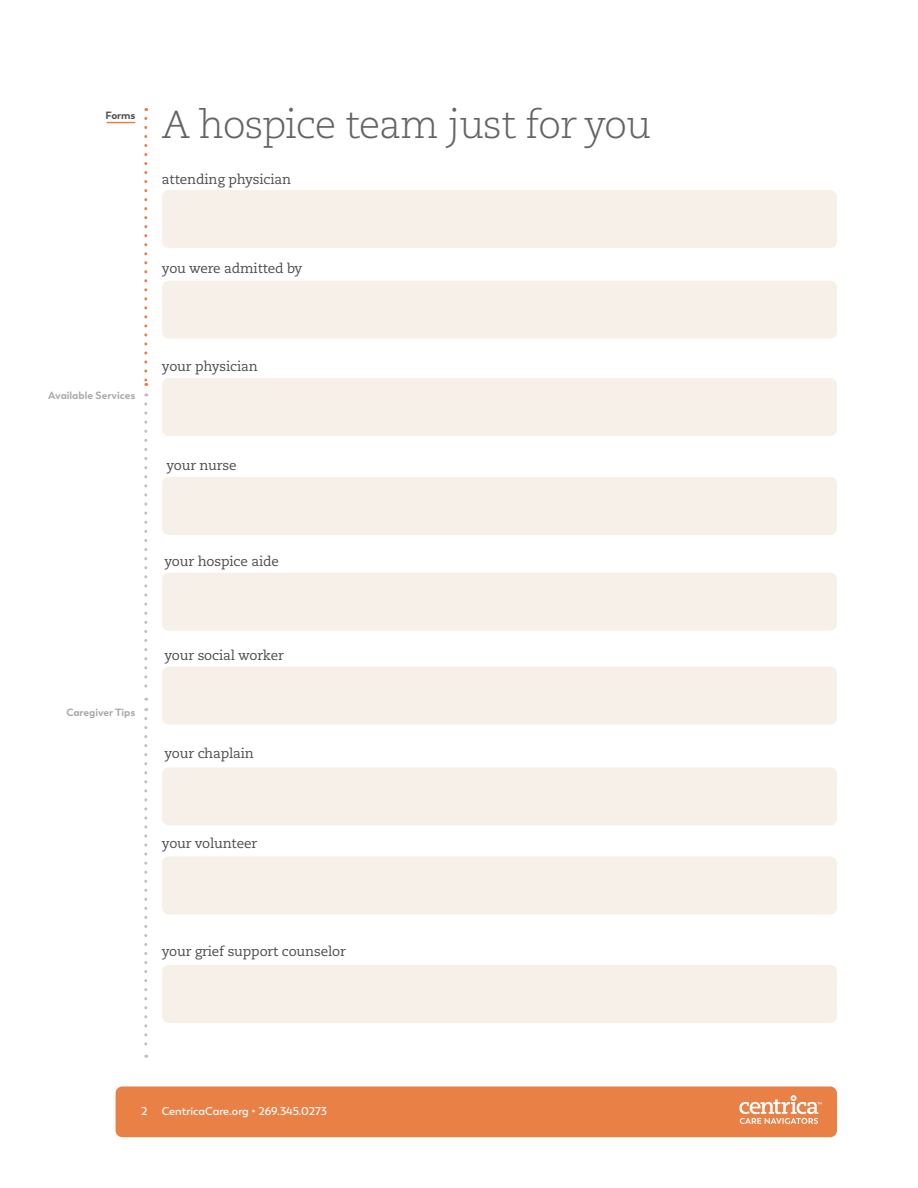
<style>
.page{position:relative;width:918px;height:1188px;background:#fff}
.page>*{position:absolute;margin:0;border:0;box-sizing:border-box;transform-origin:0 0}
.t1{font:300 39px "Caecilia LT Pro 45";letter-spacing:-.025em;color:#636466}
.t2{font:13.5px "Caecilia LT Pro 55 Roman";letter-spacing:-.01em;color:#4d4d4f}
.t3{font:600 11.25px "Boston";color:#fff}
.t4{font:700 10.5px "Boston";color:#a7a9ac}
.t5{font:700 10.5px "Boston";letter-spacing:-.01em;color:#4d4d4f}
</style>
<div class="page">
<div style="left:116px;top:1086px;width:721px;height:51px;background:#e98147;border-radius:7px"></div>
<svg style="left:144px;top:118px;width:3px;height:268px"></svg>
<svg style="left:144px;top:404px;width:3px;height:297px"></svg>
<svg style="left:144px;top:718px;width:3px;height:340px"></svg>
<svg style="left:739px;top:1095px;width:83px;height:29px"></svg>
<svg style="left:107px;top:122px;width:28px;height:1px"></svg>
<div style="left:162px;top:856px;width:675px;height:58px;background:#f7f0e8;border-radius:7px"></div>
<div style="left:162px;top:965px;width:675px;height:58px;background:#f7f0e8;border-radius:7px"></div>
<div style="left:162px;top:190px;width:675px;height:58px;background:#f7f0e8;border-radius:7px"></div>
<div style="left:162px;top:281px;width:675px;height:58px;background:#f7f0e8;border-radius:7px"></div>
<div style="left:162px;top:378px;width:675px;height:58px;background:#f7f0e8;border-radius:7px"></div>
<div style="left:162px;top:477px;width:675px;height:58px;background:#f7f0e8;border-radius:7px"></div>
<div style="left:162px;top:573px;width:675px;height:58px;background:#f7f0e8;border-radius:7px"></div>
<div style="left:162px;top:667px;width:675px;height:58px;background:#f7f0e8;border-radius:7px"></div>
<div style="left:162px;top:767px;width:675px;height:58px;background:#f7f0e8;border-radius:7px"></div>
<p class="t5" style="left:105px;top:108px;width:31px">Forms</p>
<h1 class="t1" style="left:162px;top:99px;width:491px">A hospice team just for you</h1>
<p class="t2" style="left:162px;top:170px;width:131px">attending physician</p>
<p class="t2" style="left:162px;top:260px;width:142px">you were admitted by</p>
<p class="t4" style="left:48px;top:389px;width:89px">Available Services</p>
<p class="t2" style="left:162px;top:357px;width:97px">your physician</p>
<p class="t2" style="left:166px;top:456px;width:72px">your nurse</p>
<p class="t2" style="left:165px;top:552px;width:116px">your hospice aide</p>
<p class="t4" style="left:67px;top:706px;width:70px">Caregiver Tips</p>
<p class="t2" style="left:165px;top:647px;width:121px">your social worker</p>
<p class="t2" style="left:165px;top:745px;width:91px">your chaplain</p>
<p class="t2" style="left:162px;top:835px;width:97px">your volunteer</p>
<p class="t2" style="left:162px;top:942px;width:186px">your grief support counselor</p>
<p class="t3" style="left:141px;top:1105px;width:8px">2</p>
<p class="t3" style="left:162px;top:1105px;width:167px">CentricaCare.org • 269.345.0273</p>
</div>
